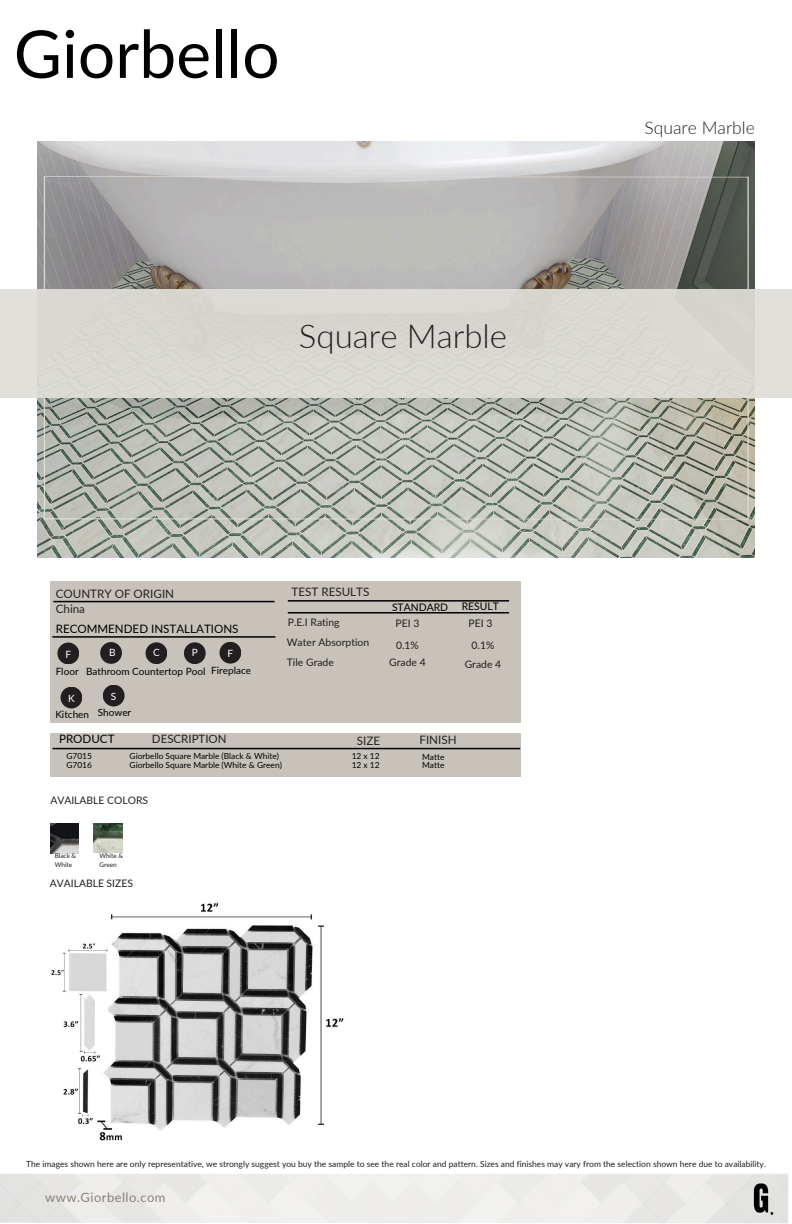
<style>
.page{position:relative;width:792px;height:1224px;background:#fff}
.page>*{position:absolute;margin:0;border:0;box-sizing:border-box;transform-origin:0 0}
.t1{font:66px "Lato";color:#000}
.t2{font:300 33px "Lato";color:#231f20}
.t3{font:300 17.6px "Lato";color:#231f20}
.t4{font:13px "Lato";letter-spacing:.035em;color:#8b8178}
.t5{font:11.6px/15.6px "Lato";color:#231f20}
.t6{font:11.6px "Lato";color:#000}
.t7{font:10.4px "Lato";color:#231f20}
.t8{font:10.4px "Lato";color:#000}
.t9{font:10px "Lato";color:#000}
.t10{font:10px "Lato";color:#fff}
.t11{font:8.4px "Lato";color:#231f20}
.t12{font:8.4px "Lato";color:#000}
.t13{font:6.4px/8.8px "Lato";color:#231f20}
</style>
<div class="page">
<svg style="left:0;top:1174px;width:732px;height:49px;fill:#eeedec"></svg>
<img style="left:732px;top:1173px;width:57px;height:51px">
<div style="left:50px;top:582px;width:470px;height:141px;background:#c7c2ba"></div>
<hr style="left:53px;top:601px;width:222px;height:1px;background:#000">
<hr style="left:288px;top:600px;width:221px;height:2px;background:#000">
<hr style="left:288px;top:612px;width:221px;height:2px;background:#000">
<hr style="left:52px;top:636px;width:223px;height:2px;background:#000">
<div style="left:50px;top:733px;width:470px;height:44px;background:#c7c2ba"></div>
<hr style="left:52px;top:748px;width:468px;height:1px;background:#000">
<div style="left:57px;top:643px;width:22px;height:21px;background:#231f20;border-radius:50%"></div>
<div style="left:100px;top:642px;width:22px;height:22px;background:#231f20;border-radius:50%"></div>
<div style="left:146px;top:642px;width:21px;height:22px;background:#231f20;border-radius:50%"></div>
<div style="left:184px;top:642px;width:22px;height:22px;background:#231f20;border-radius:50%"></div>
<div style="left:220px;top:642px;width:21px;height:22px;background:#231f20;border-radius:50%"></div>
<div style="left:61px;top:687px;width:21px;height:21px;background:#231f20;border-radius:50%"></div>
<div style="left:103px;top:685px;width:22px;height:21px;background:#231f20;border-radius:50%"></div>
<img style="left:37px;top:142px;width:717px;height:415px">
<svg style="left:44px;top:176px;width:705px;height:343px;background:#a9aba5"></svg>
<div style="left:0;top:289px;width:792px;height:108px;background:#e0ded8"></div>
<img style="left:50px;top:824px;width:29px;height:30px">
<img style="left:94px;top:824px;width:28px;height:28px">
<img style="left:51px;top:903px;width:293px;height:238px">
<p class="t1" style="left:14px;top:13px;width:267px">Giorbello</p>
<p class="t2" style="left:299px;top:315px;width:210px">Square Marble</p>
<h3 class="t5" style="left:56px;top:585px;width:120px">COUNTRY OF ORIGIN<br>China</h3>
<p class="t6" style="left:56px;top:622px;width:184px">RECOMMENDED INSTALLATIONS</p>
<p class="t10" style="left:65px;top:648px;width:7px">F</p>
<p class="t9" style="left:56px;top:665px;width:24px">Floor</p>
<p class="t10" style="left:109px;top:646px;width:8px">B</p>
<p class="t9" style="left:86px;top:665px;width:121px">Bathroom Countertop Pool</p>
<h4 class="t10" style="left:153px;top:646px;width:8px">C</h4>
<p class="t10" style="left:192px;top:646px;width:7px">P</p>
<p class="t10" style="left:228px;top:647px;width:7px">F</p>
<p class="t9" style="left:211px;top:664px;width:41px">Fireplace</p>
<p class="t10" style="left:68px;top:692px;width:8px">K</p>
<p class="t9" style="left:55px;top:709px;width:35px">Kitchen</p>
<p class="t10" style="left:111px;top:690px;width:7px">S</p>
<p class="t9" style="left:98px;top:707px;width:35px">Shower</p>
<p class="t5" style="left:292px;top:583px;width:79px">TEST RESULTS</p>
<p class="t8" style="left:392px;top:601px;width:58px">STANDARD</p>
<p class="t8" style="left:462px;top:600px;width:39px">RESULT</p>
<p class="t7" style="left:288px;top:616px;width:53px">P.E.I Rating</p>
<p class="t7" style="left:396px;top:617px;width:25px">PEI 3</p>
<p class="t7" style="left:469px;top:617px;width:25px">PEI 3</p>
<p class="t7" style="left:287px;top:635px;width:84px">Water Absorption</p>
<p class="t7" style="left:396px;top:639px;width:24px">0.1%</p>
<p class="t7" style="left:472px;top:639px;width:24px">0.1%</p>
<h6 class="t7" style="left:287px;top:656px;width:49px">Tile Grade</h6>
<h6 class="t7" style="left:389px;top:656px;width:38px">Grade 4</h6>
<h4 class="t7" style="left:465px;top:657px;width:38px">Grade 4</h4>
<p class="t6" style="left:59px;top:732px;width:57px">PRODUCT</p>
<p class="t12" style="left:66px;top:751px;width:27px">G7015</p>
<p class="t12" style="left:130px;top:751px;width:151px">Giorbello Square Marble (Black &amp; White)</p>
<p class="t12" style="left:352px;top:751px;width:29px">12 x 12</p>
<p class="t12" style="left:422px;top:752px;width:24px">Matte</p>
<p class="t12" style="left:66px;top:760px;width:27px">G7016</p>
<p class="t12" style="left:130px;top:760px;width:154px">Giorbello Square Marble (White &amp; Green)</p>
<p class="t12" style="left:352px;top:760px;width:29px">12 x 12</p>
<p class="t12" style="left:422px;top:760px;width:24px">Matte</p>
<h6 class="t5" style="left:152px;top:731px;width:76px">DESCRIPTION</h6>
<p class="t5" style="left:357px;top:733px;width:25px">SIZE</p>
<p class="t5" style="left:419px;top:731px;width:39px">FINISH</p>
<p class="t7" style="left:50px;top:794px;width:99px">AVAILABLE COLORS</p>
<h4 class="t13" style="left:55px;top:851px;width:23px">Black &amp;</h4>
<p class="t13" style="left:55px;top:860px;width:19px">White</p>
<p class="t13" style="left:99px;top:851px;width:25px">White &amp;<br>Green</p>
<p class="t7" style="left:50px;top:876px;width:85px">AVAILABLE SIZES</p>
<p class="t3" style="left:644px;top:116px;width:112px">Square Marble</p>
<p class="t11" style="left:26px;top:1159px;width:741px">The images shown here are only representative, we strongly suggest you buy the sample to see the real color and pattern. Sizes and finishes may vary from the selection shown here due to availability.</p>
<p class="t4" style="left:45px;top:1190px;width:122px">www.Giorbello.com</p>
</div>
